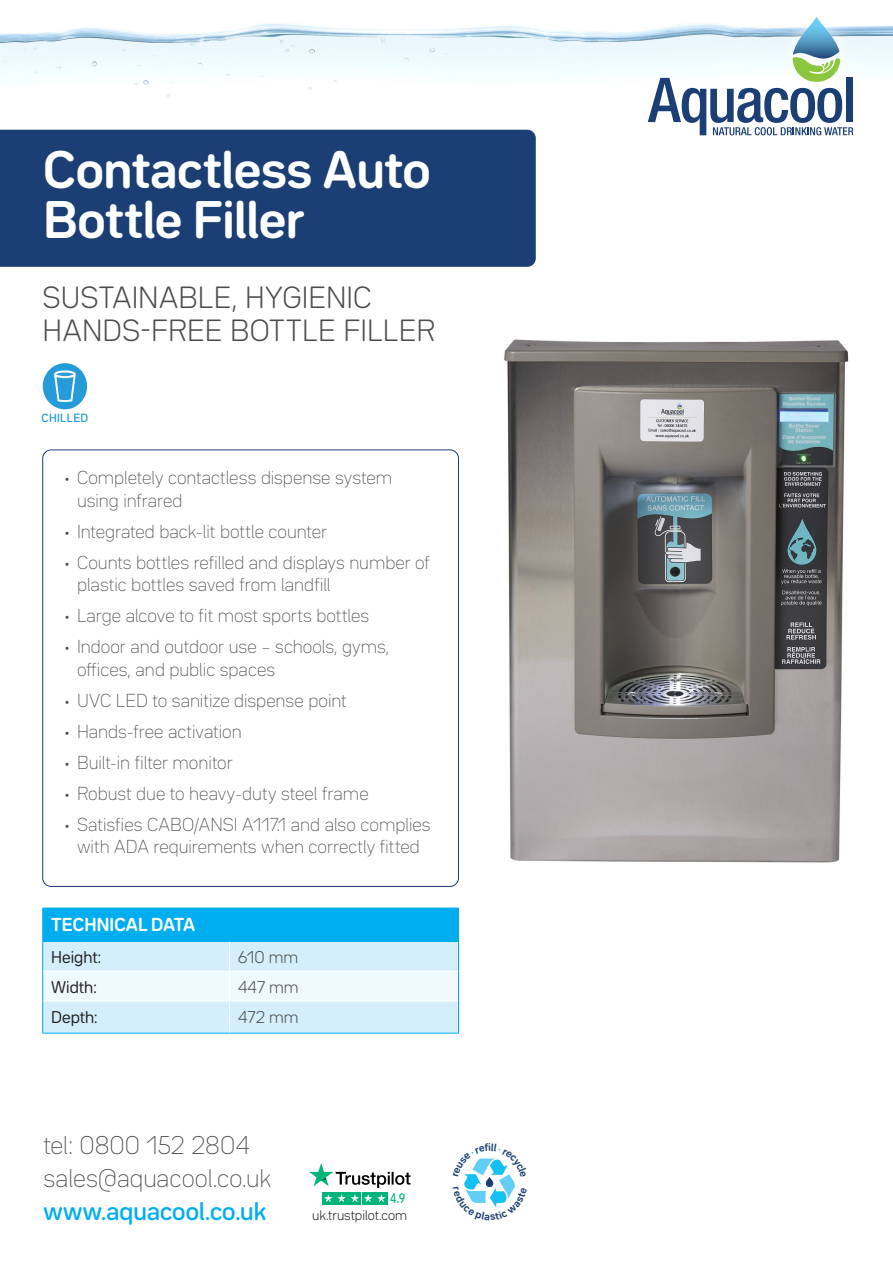
<style>
.page{position:relative;width:893px;height:1263px;background:#fff}
.page>*{position:absolute;margin:0;border:0;box-sizing:border-box;transform-origin:0 0}
.t1{font:700 46.5px/49.5px "Bw Seido Round";letter-spacing:.005em;color:#fff}
.t2{font:300 27px/33px "Bw Seido Round";letter-spacing:.005em;color:#4b4c4d}
.t3{font:100 22.5px "Bw Seido Round";color:#4b4c4d}
.t4{font:500 22.5px "Bw Seido Round";letter-spacing:.005em;color:#00aeef}
.t5{font:100 16.5px/22.5px "Bw Seido Round";color:#4b4c4d}
.Table{font:700 16.5px "Bw Seido Round";letter-spacing:.01em;color:#fff}
.Table-2{font:15px "Bw Seido Round";color:#231f20}
.Table-3{font:300 15px "Bw Seido Round";color:#4b4c4d}
.t6{font:500 13.5px "Avenir Next Condensed";color:#00b57a}
.t7{font:300 12.15px "Bw Seido Round";color:#231f20}
.t8{font:500 10.5px "Bw Seido Round";letter-spacing:.03em;color:#259bd7}
</style>
<div class="page">
<img style="left:0;top:23px;width:893px;height:107px">
<div style="left:0;top:130px;width:536px;height:137px;background:#1b3f75"></div>
<svg style="left:309px;top:1163px;width:101px;height:25px"></svg>
<div style="left:322px;top:1192px;width:13px;height:12px;background:#00b57a"></div>
<div style="left:336px;top:1192px;width:12px;height:12px;background:#00b57a"></div>
<div style="left:349px;top:1192px;width:12px;height:12px;background:#00b57a"></div>
<div style="left:362px;top:1192px;width:12px;height:12px;background:#00b57a"></div>
<div style="left:375px;top:1192px;width:13px;height:12px;background:#00b57a"></div>
<svg style="left:324px;top:1194px;width:62px;height:8px"></svg>
<div style="left:626px;top:0;width:250px;height:159px;background:#fff"></div>
<svg style="left:648px;top:17px;width:205px;height:118px"></svg>
<div style="left:43px;top:363px;width:44px;height:46px;background:#259bd7;border-radius:50%"></div>
<svg style="left:54px;top:370px;width:22px;height:32px"></svg>
<div style="left:43px;top:908px;width:415px;height:33px;background:#00aeef"></div>
<hr style="left:42px;top:908px;width:1px;height:33px;background:#00aeef">
<hr style="left:458px;top:908px;width:1px;height:33px;background:#00aeef">
<svg style="left:42px;top:941px;width:417px;height:92px"></svg>
<hr style="left:43px;top:1001px;width:187px;height:1px;background:#fff">
<hr style="left:230px;top:1001px;width:228px;height:1px;background:#fff">
<hr style="left:229px;top:1001px;width:1px;height:32px;background:#fff">
<hr style="left:43px;top:1033px;width:187px;height:1px;background:#00aeef">
<hr style="left:230px;top:1033px;width:229px;height:1px;background:#00aeef">
<img style="left:504px;top:339px;width:345px;height:524px">
<svg style="left:464px;top:1158px;width:51px;height:49px"></svg>
<p class="t1" style="left:43px;top:145px;width:389px">Contactless Auto<br>Bottle Filler</p>
<p class="t2" style="left:43px;top:281px;width:394px">SUSTAINABLE, HYGIENIC<br>HANDS-FREE BOTTLE FILLER</p>
<p class="t8" style="left:42px;top:411px;width:48px">CHILLED</p>
<p class="t5" style="left:77px;top:466px;width:317px;text-indent:-13px">• Completely contactless dispense system using infrared</p>
<p class="t5" style="left:64px;top:520px;width:264px">• Integrated back-lit bottle counter</p>
<p class="t5" style="left:77px;top:551px;width:354px;text-indent:-13px">• Counts bottles refilled and displays number of plastic bottles saved from landfill</p>
<p class="t5" style="left:64px;top:604px;width:307px">• Large alcove to fit most sports bottles</p>
<p class="t5" style="left:77px;top:635px;width:314px;text-indent:-13px">• Indoor and outdoor use – schools, gyms, offices, and public spaces</p>
<p class="t5" style="left:64px;top:689px;width:284px">• UVC LED to sanitize dispense point</p>
<p class="t5" style="left:64px;top:720px;width:179px">• Hands-free activation</p>
<p class="t5" style="left:64px;top:751px;width:170px">• Built-in filter monitor</p>
<p class="t5" style="left:64px;top:782px;width:306px">• Robust due to heavy-duty steel frame</p>
<p class="t5" style="left:64px;top:813px;width:368px;text-align:center">• Satisfies CABO/ANSI A117.1 and also complies with ADA requirements when correctly fitted</p>
<p class="Table" style="left:51px;top:913px;width:145px">TECHNICAL DATA</p>
<p class="Table-2" style="left:51px;top:947px;width:52px">Height:</p>
<p class="Table-3" style="left:238px;top:947px;width:62px">610 mm</p>
<p class="Table-2" style="left:51px;top:977px;width:47px">Width:</p>
<p class="Table-3" style="left:238px;top:977px;width:62px">447 mm</p>
<p class="Table-2" style="left:51px;top:1007px;width:48px">Depth:</p>
<p class="Table-3" style="left:238px;top:1007px;width:62px">472 mm</p>
<p class="t3" style="left:43px;top:1131px;width:208px">tel: 0800 152 2804</p>
<p class="t3" style="left:43px;top:1164px;width:229px">sales@aquacool.co.uk</p>
<p class="t4" style="left:43px;top:1197px;width:224px">www.aquacool.co.uk</p>
<p class="t7" style="left:312px;top:1207px;width:96px">uk.trustpilot.com</p>
<p class="t6" style="left:390px;top:1190px;width:17px">4.9</p>
</div>
